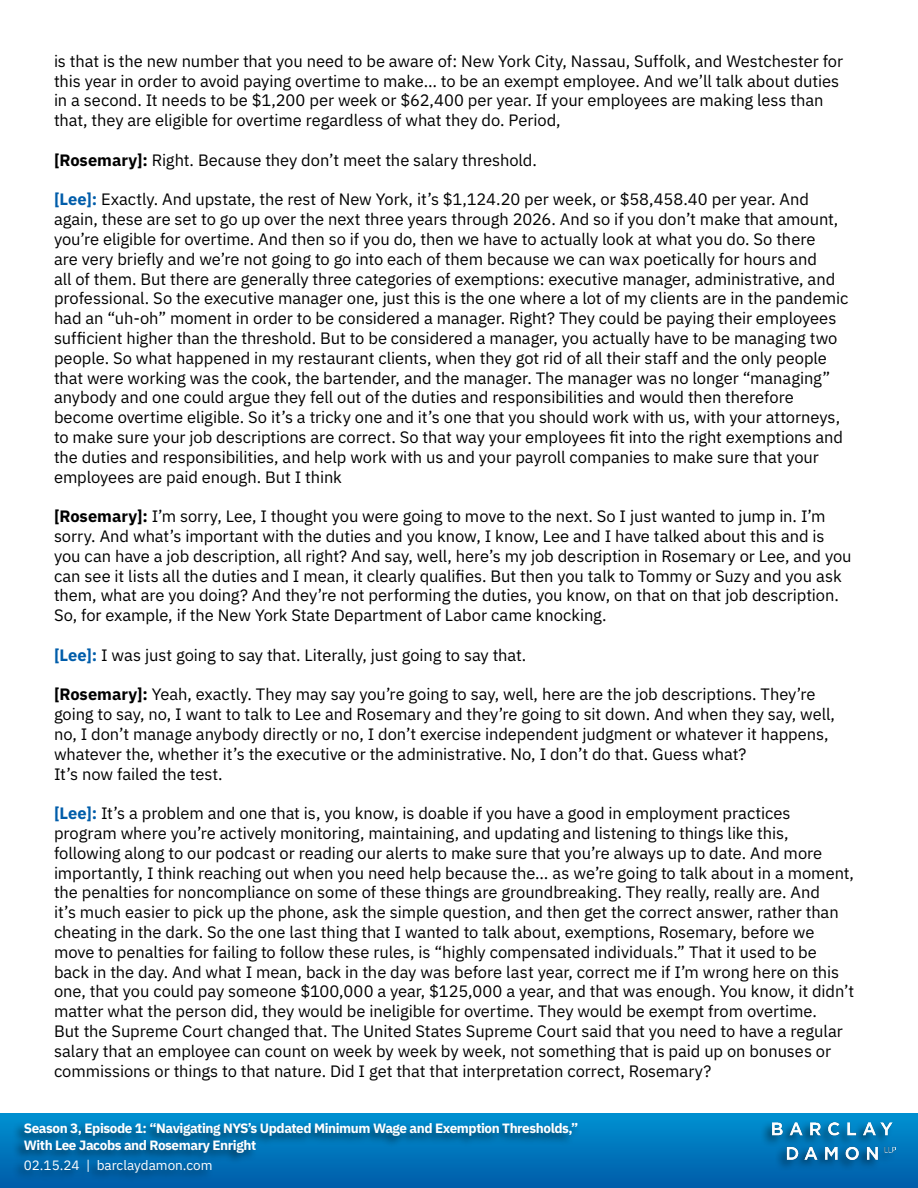
<style>
.page{position:relative;width:918px;height:1188px;background:#fff}
.page>*{position:absolute;margin:0;border:0;box-sizing:border-box;transform-origin:0 0}
.t1{font:16.5px/19.8px "IBM Plex Sans";letter-spacing:-.005em;color:#000}
.t2{font:700 13.5px/16.5px "IBM Plex Sans";letter-spacing:-.03em;color:#fff}
.t3{font:13.5px "IBM Plex Sans";color:#fff}
.s1{font-weight:700}
.s2{font-weight:700;color:#005daa}
</style>
<div class="page">
<div style="left:0;top:1114px;width:918px;height:74px;background:linear-gradient(to bottom,#0091d1,#005ca9)"></div>
<div style="left:12px;top:1121px;width:568px;height:63px;background:#000;opacity:.55"></div>
<div style="left:760px;top:1121px;width:138px;height:50px;background:#000;opacity:.55"></div>
<img style="left:772px;top:1123px;width:123px;height:37px">
<p class="t1" style="left:54px;top:50px;width:791px">is that is the new number that you need to be aware of: New York City, Nassau, Suffolk, and Westchester for this year in order to avoid paying overtime to make… to be an exempt employee. And we’ll talk about duties in a second. It needs to be $1,200 per week or $62,400 per year. If your employees are making less than that, they are eligible for overtime regardless of what they do. Period,</p>
<p class="t1" style="left:54px;top:149px;width:484px"><span class="s1">[Rosemary]:</span> Right. Because they don’t meet the salary threshold.</p>
<p class="t1" style="left:54px;top:188px;width:796px"><span class="s2">[Lee]:</span> Exactly. And upstate, the rest of New York, it’s $1,124.20 per week, or $58,458.40 per year. And again, these are set to go up over the next three years through 2026. And so if you don’t make that amount, you’re eligible for overtime. And then so if you do, then we have to actually look at what you do. So there<br>are very briefly and we’re not going to go into each of them because we can wax poetically for hours and<br>all of them. But there are generally three categories of exemptions: executive manager, administrative, and professional. So the executive manager one, just this is the one where a lot of my clients are in the pandemic had an “uh-oh” moment in order to be considered a manager. Right? They could be paying their employees sufficient higher than the threshold. But to be considered a manager, you actually have to be managing two people. So what happened in my restaurant clients, when they got rid of all their staff and the only people that were working was the cook, the bartender, and the manager. The manager was no longer “managing” anybody and one could argue they fell out of the duties and responsibilities and would then therefore become overtime eligible. So it’s a tricky one and it’s one that you should work with us, with your attorneys, to make sure your job descriptions are correct. So that way your employees fit into the right exemptions and the duties and responsibilities, and help work with us and your payroll companies to make sure that your employees are paid enough. But I think</p>
<p class="t1" style="left:54px;top:505px;width:799px"><span class="s1">[Rosemary]:</span> I’m sorry, Lee, I thought you were going to move to the next. So I just wanted to jump in. I’m sorry. And what’s important with the duties and you know, I know, Lee and I have talked about this and is you can have a job description, all right? And say, well, here’s my job description in Rosemary or Lee, and you can see it lists all the duties and I mean, it clearly qualifies. But then you talk to Tommy or Suzy and you ask them, what are you doing? And they’re not performing the duties, you know, on that on that job description.<br>So, for example, if the New York State Department of Labor came knocking.</p>
<p class="t1" style="left:54px;top:644px;width:474px"><span class="s2">[Lee]:</span> I was just going to say that. Literally, just going to say that.</p>
<p class="t1" style="left:54px;top:683px;width:783px"><span class="s1">[Rosemary]:</span> Yeah, exactly. They may say you’re going to say, well, here are the job descriptions. They’re going to say, no, I want to talk to Lee and Rosemary and they’re going to sit down. And when they say, well, no, I don’t manage anybody directly or no, I don’t exercise independent judgment or whatever it happens, whatever the, whether it’s the executive or the administrative. No, I don’t do that. Guess what?<br>It’s now failed the test.</p>
<p class="t1" style="left:54px;top:802px;width:802px"><span class="s2">[Lee]:</span> It’s a problem and one that is, you know, is doable if you have a good in employment practices program where you’re actively monitoring, maintaining, and updating and listening to things like this, following along to our podcast or reading our alerts to make sure that you’re always up to date. And more importantly, I think reaching out when you need help because the… as we’re going to talk about in a moment, the penalties for noncompliance on some of these things are groundbreaking. They really, really are. And<br>it’s much easier to pick up the phone, ask the simple question, and then get the correct answer, rather than cheating in the dark. So the one last thing that I wanted to talk about, exemptions, Rosemary, before we move to penalties for failing to follow these rules, is “highly compensated individuals.” That it used to be back in the day. And what I mean, back in the day was before last year, correct me if I’m wrong here on this one, that you could pay someone $100,000 a year, $125,000 a year, and that was enough. You know, it didn’t matter what the person did, they would be ineligible for overtime. They would be exempt from overtime.<br>But the Supreme Court changed that. The United States Supreme Court said that you need to have a regular salary that an employee can count on week by week by week, not something that is paid up on bonuses or commissions or things to that nature. Did I get that that interpretation correct, Rosemary?</p>
<p class="t2" style="left:24px;top:1119px;width:556px">Season 3, Episode 1: “Navigating NYS’s Updated Minimum Wage and Exemption Thresholds,”<br>With Lee Jacobs and Rosemary Enright</p>
<p class="t3" style="left:24px;top:1155px;width:190px">02.15.24 | barclaydamon.com</p>
</div>
